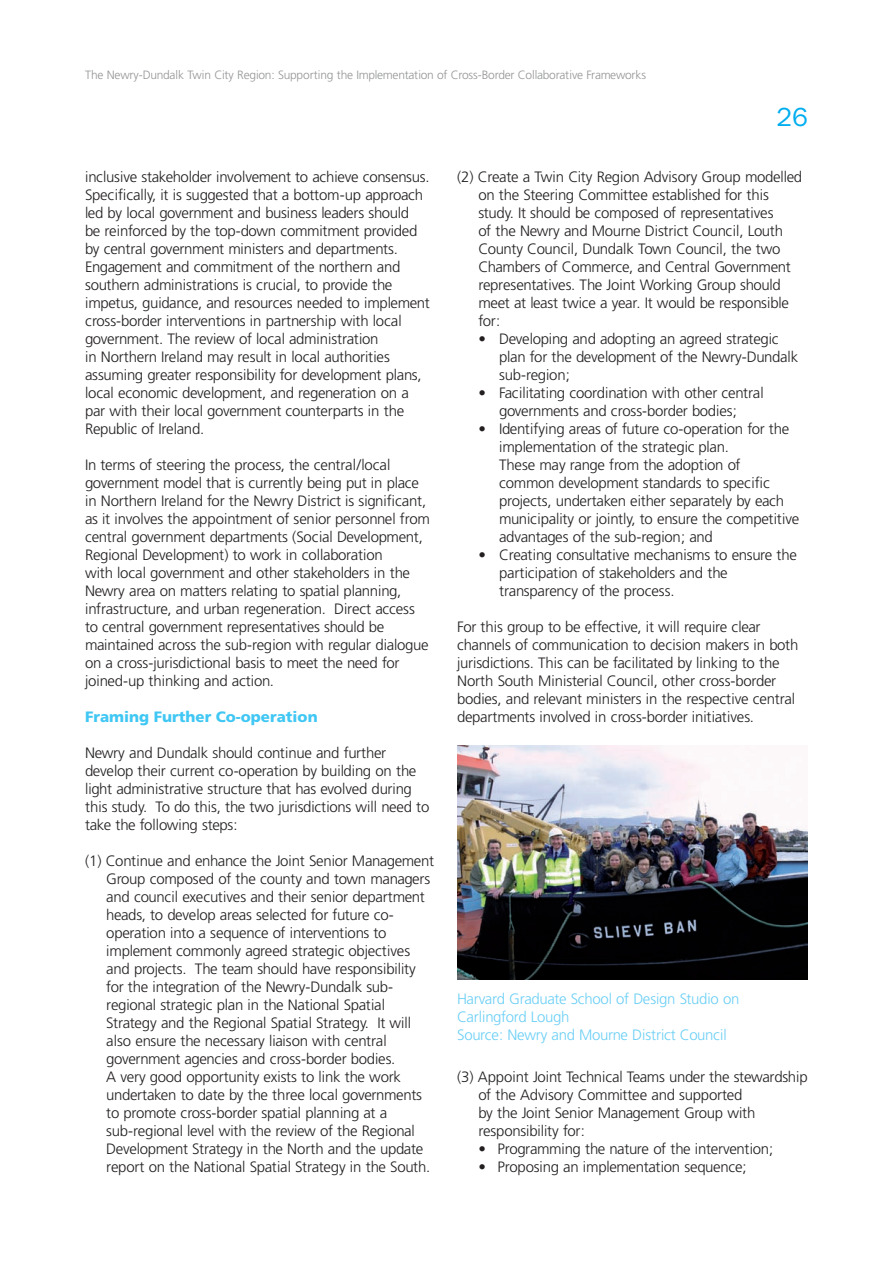
<style>
.page{position:relative;width:893px;height:1263px;background:#fff}
.page>*{position:absolute;margin:0;border:0;box-sizing:border-box;transform-origin:0 0}
.t1{font:27px "Franklin Got ITC";color:#00aeef}
.t2{font:300 15px/18px "Frutiger";letter-spacing:-.02em;color:#231f20}
.t3{font:300 15px/18px "Frutiger";letter-spacing:-.02em;color:#6bcff6}
.Subheads{font:900 15px "Frutiger";color:#40c7f4}
.t4{font:300 12px "Frutiger";letter-spacing:-.02em;color:#939598}
</style>
<div class="page">
<img style="left:457px;top:746px;width:351px;height:234px">
<p class="t4" style="left:85px;top:68px;width:562px">The Newry-Dundalk Twin City Region: Supporting the Implementation of Cross-Border Collaborative Frameworks</p>
<p class="t1" style="left:776px;top:101px;width:33px">26</p>
<p class="t2" style="left:85px;top:168px;width:346px">inclusive stakeholder involvement to achieve consensus.<br>Specifically, it is suggested that a bottom-up approach led by local government and business leaders should<br>be reinforced by the top-down commitment provided by central government ministers and departments.<br>Engagement and commitment of the northern and southern administrations is crucial, to provide the impetus, guidance, and resources needed to implement cross-border interventions in partnership with local government. The review of local administration<br>in Northern Ireland may result in local authorities assuming greater responsibility for development plans, local economic development, and regeneration on a par with their local government counterparts in the Republic of Ireland.</p>
<p class="t2" style="left:85px;top:456px;width:346px">In terms of steering the process, the central/local government model that is currently being put in place in Northern Ireland for the Newry District is significant, as it involves the appointment of senior personnel from central government departments (Social Development, Regional Development) to work in collaboration<br>with local government and other stakeholders in the Newry area on matters relating to spatial planning, infrastructure, and urban regeneration. Direct access to central government representatives should be maintained across the sub-region with regular dialogue on a cross-jurisdictional basis to meet the need for joined-up thinking and action.</p>
<p class="Subheads" style="left:85px;top:708px;width:234px">Framing Further Co-operation</p>
<p class="t2" style="left:85px;top:744px;width:346px">Newry and Dundalk should continue and further develop their current co-operation by building on the light administrative structure that has evolved during this study. To do this, the two jurisdictions will need to take the following steps:</p>
<p class="t2" style="left:106px;top:852px;width:329px;text-indent:-21px">(1) Continue and enhance the Joint Senior Management Group composed of the county and town managers and council executives and their senior department heads, to develop areas selected for future co&shy;operation into a sequence of interventions to implement commonly agreed strategic objectives and projects. The team should have responsibility for the integration of the Newry-Dundalk sub&shy;regional strategic plan in the National Spatial Strategy and the Regional Spatial Strategy. It will also ensure the necessary liaison with central government agencies and cross-border bodies.<br>A very good opportunity exists to link the work undertaken to date by the three local governments to promote cross-border spatial planning at a sub-regional level with the review of the Regional Development Strategy in the North and the update report on the National Spatial Strategy in the South.</p>
<p class="t2" style="left:478px;top:168px;width:325px;text-indent:-21px">(2) Create a Twin City Region Advisory Group modelled on the Steering Committee established for this study. It should be composed of representatives<br>of the Newry and Mourne District Council, Louth County Council, Dundalk Town Council, the two Chambers of Commerce, and Central Government representatives. The Joint Working Group should meet at least twice a year. It would be responsible for:</p>
<p class="t2" style="left:499px;top:330px;width:301px;text-indent:-21px">• Developing and adopting an agreed strategic plan for the development of the Newry-Dundalk sub-region;</p>
<p class="t2" style="left:478px;top:384px;width:287px;text-align:center">• Facilitating coordination with other central governments and cross-border bodies;</p>
<p class="t2" style="left:499px;top:420px;width:292px;text-indent:-21px">• Identifying areas of future co-operation for the implementation of the strategic plan.<br>These may range from the adoption of</p>
<p class="t2" style="left:499px;top:474px;width:302px">common development standards to specific projects, undertaken either separately by each municipality or jointly, to ensure the competitive advantages of the sub-region; and</p>
<p class="t2" style="left:499px;top:546px;width:299px;text-indent:-21px">• Creating consultative mechanisms to ensure the participation of stakeholders and the transparency of the process.</p>
<p class="t2" style="left:457px;top:618px;width:343px">For this group to be effective, it will require clear channels of communication to decision makers in both jurisdictions. This can be facilitated by linking to the North South Ministerial Council, other cross-border bodies, and relevant ministers in the respective central departments involved in cross-border initiatives.</p>
<p class="t3" style="left:457px;top:990px;width:284px">Harvard Graduate School of Design Studio on<br>Carlingford Lough</p>
<p class="t3" style="left:457px;top:1026px;width:271px">Source: Newry and Mourne District Council</p>
<p class="t2" style="left:478px;top:1068px;width:331px;text-indent:-21px">(3) Appoint Joint Technical Teams under the stewardship of the Advisory Committee and supported<br>by the Joint Senior Management Group with responsibility for:</p>
<p class="t2" style="left:478px;top:1140px;width:296px">• Programming the nature of the intervention;</p>
<p class="t2" style="left:478px;top:1158px;width:270px">• Proposing an implementation sequence;</p>
</div>
